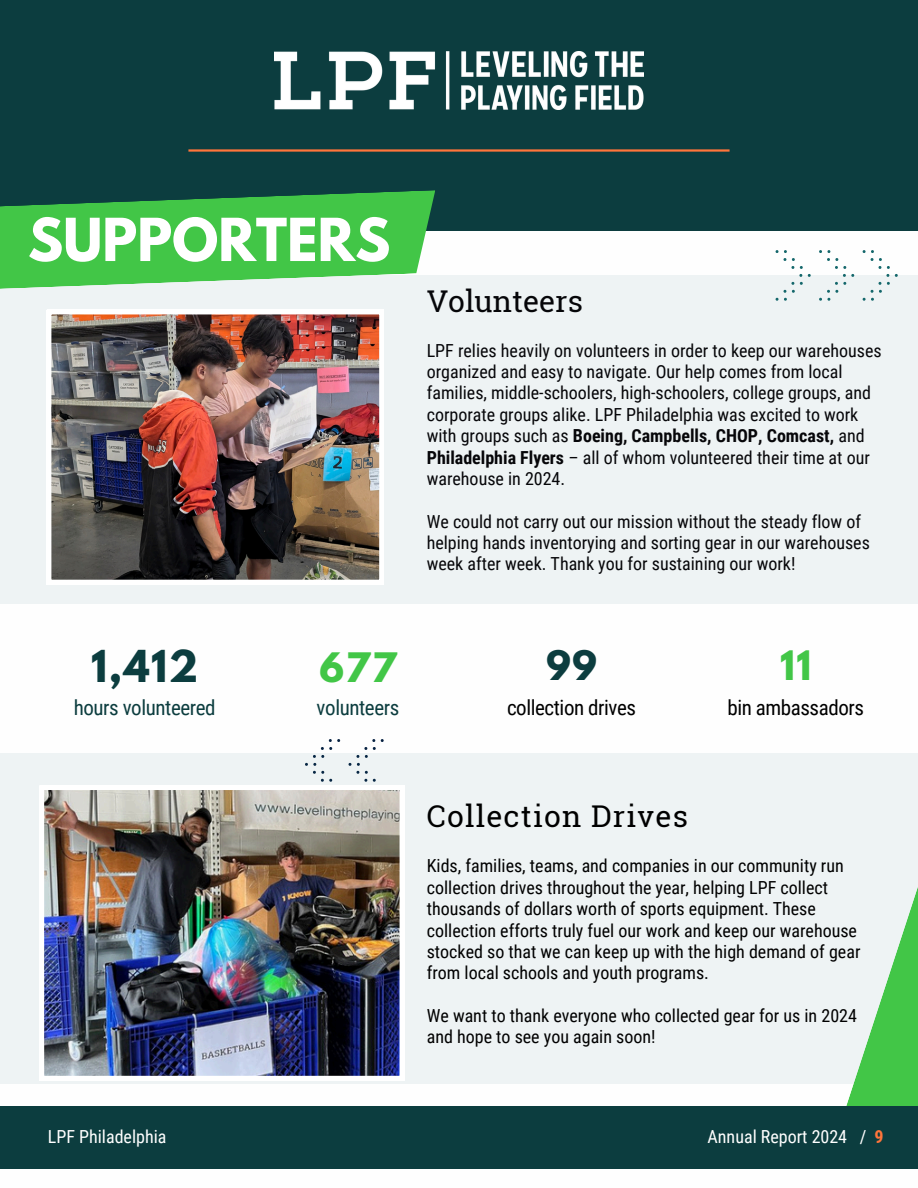
<style>
.page{position:relative;width:918px;height:1188px;background:#fff}
.page>*{position:absolute;margin:0;border:0;box-sizing:border-box;transform-origin:0 0}
.t1{font:700 52.5px "League Spartan";color:#fff}
.t2{font:700 39px "League Spartan";color:#0c3d3f}
.t3{font:700 36px "League Spartan";color:#42c647}
.t4{font:700 36px "League Spartan";color:#0c3d3f}
.t5{font:30px "Roboto Slab";letter-spacing:.04em;color:#000}
.t6{font:30px "Roboto Slab";color:#060609}
.t7{font:21px "Roboto Condensed";letter-spacing:-.02em;color:#000}
.t8{font:21px "Roboto Condensed";letter-spacing:-.02em;color:#0c3d3f}
.t9{font:18px/21.3px "Roboto Condensed";color:#060609}
.t10{font:18px/21.3px "Roboto Condensed";color:#000}
.t11{font:18px "Roboto Condensed";color:#fff}
.s1{font-weight:700}
.s2{font-weight:700;color:#ff753b}
</style>
<div class="page">
<div style="left:0;top:0;width:918px;height:230px;background:#0c3d3f"></div>
<img style="left:274px;top:51px;width:369px;height:59px">
<hr style="left:188px;top:149px;width:542px;height:3px;background:#ff753b">
<svg style="left:320px;top:739px;width:20px;height:11px"></svg>
<svg style="left:364px;top:739px;width:19px;height:11px"></svg>
<div style="left:0;top:753px;width:918px;height:331px;background:#eef3f4"></div>
<svg style="left:846px;top:887px;width:72px;height:219px"></svg>
<div style="left:0;top:1106px;width:918px;height:63px;background:#0c3d3f"></div>
<div style="left:0;top:275px;width:918px;height:329px;background:#eef3f4"></div>
<svg style="left:0;top:190px;width:435px;height:99px;fill:#42c647"></svg>
<svg style="left:863px;top:250px;width:35px;height:51px"></svg>
<svg style="left:819px;top:250px;width:35px;height:51px"></svg>
<svg style="left:776px;top:250px;width:35px;height:51px"></svg>
<img style="left:40px;top:786px;width:364px;height:294px">
<img style="left:47px;top:310px;width:336px;height:274px">
<p class="t1" style="left:28px;top:214px;width:364px">SUPPORTERS</p>
<p class="t6" style="left:427px;top:280px;width:158px">Volunteers</p>
<p class="t9" style="left:427px;top:340px;width:456px">LPF relies heavily on volunteers in order to keep our warehouses organized and easy to navigate. Our help comes from local families, middle-schoolers, high-schoolers, college groups, and corporate groups alike. LPF Philadelphia was excited to work with groups such as <span class="s1">Boeing, Campbells, CHOP, Comcast,</span> and <span class="s1">Philadelphia Flyers</span> – all of whom volunteered their time at our warehouse in 2024.</p>
<h1 class="t9" style="left:427px;top:511px;width:445px">We could not carry out our mission without the steady flow of helping hands inventorying and sorting gear in our warehouses week after week. Thank you for sustaining our work!</h1>
<h2 class="t2" style="left:91px;top:647px;width:109px">1,412</h2>
<h4 class="t8" style="left:74px;top:695px;width:143px">hours volunteered</h4>
<h2 class="t3" style="left:319px;top:649px;width:79px">677</h2>
<h4 class="t8" style="left:317px;top:695px;width:84px">volunteers</h4>
<p class="t4" style="left:546px;top:647px;width:52px">99</p>
<h4 class="t7" style="left:507px;top:695px;width:131px">collection drives</h4>
<p class="t3" style="left:780px;top:647px;width:33px">11</p>
<h4 class="t7" style="left:727px;top:695px;width:138px">bin ambassadors</h4>
<p class="t11" style="left:48px;top:1127px;width:120px">LPF Philadelphia</p>
<p class="t5" style="left:427px;top:796px;width:263px">Collection Drives</p>
<h3 class="t10" style="left:427px;top:856px;width:435px">Kids, families, teams, and companies in our community run collection drives throughout the year, helping LPF collect thousands of dollars worth of sports equipment. These collection efforts truly fuel our work and keep our warehouse stocked so that we can keep up with the high demand of gear from local schools and youth programs.</h3>
<p class="t10" style="left:427px;top:1005px;width:432px">We want to thank everyone who collected gear for us in 2024 and hope to see you again soon!</p>
<p class="t11" style="left:708px;top:1127px;width:178px">Annual Report 2024 / <span class="s2">9</span></p>
</div>
